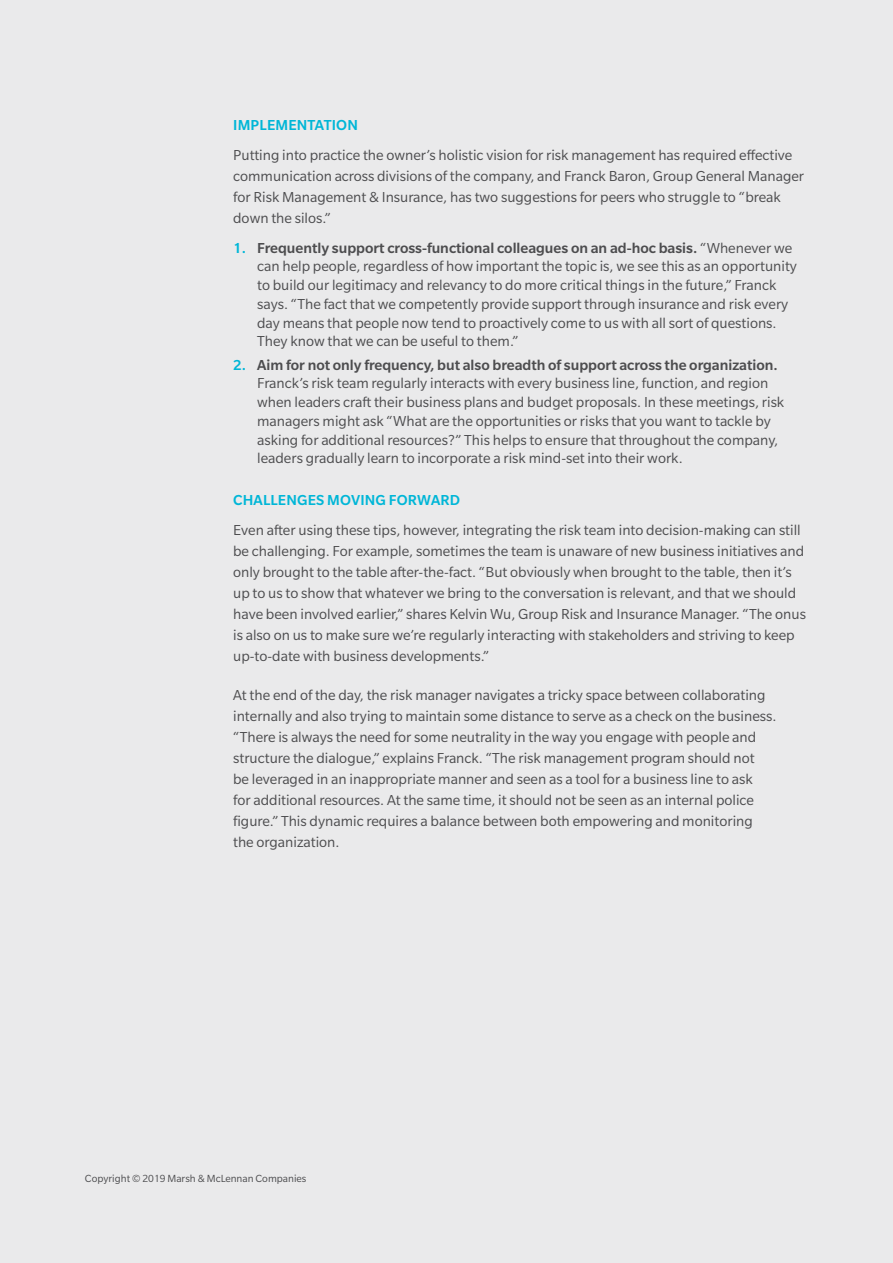
<style>
.page{position:relative;width:893px;height:1263px;background:#eaeaeb}
.page>*{position:absolute;margin:0;border:0;box-sizing:border-box;transform-origin:0 0}
.t1{font:15.75px/21px "Slate Pro";color:#4d4d4f}
.t2{font:500 15.75px "Slate Pro";letter-spacing:.01em;color:#00b6d7}
.t3{font:11.25px "Slate Pro";color:#4d4d4f}
.s1{font-weight:500;color:#00b6d7}
.s2{font-weight:500}
</style>
<div class="page">
<p class="t2" style="left:233px;top:117px;width:126px">IMPLEMENTATION</p>
<p class="t1" style="left:233px;top:145px;width:572px">Putting into practice the owner’s holistic vision for risk management has required effective communication across divisions of the company, and Franck Baron, Group General Manager for Risk Management &amp; Insurance, has two suggestions for peers who struggle to “break down the silos.”</p>
<p class="t1" style="left:257px;top:238px;width:541px;line-height:18.8px;text-indent:-24px"><span class="s1">1.</span> <span class="s2">Frequently support cross-functional colleagues on an ad-hoc basis.</span> “Whenever we can help people, regardless of how important the topic is, we see this as an opportunity to build our legitimacy and relevancy to do more critical things in the future,” Franck says. “The fact that we competently provide support through insurance and risk every day means that people now tend to proactively come to us with all sort of questions.<br>They know that we can be useful to them.”</p>
<p class="t1" style="left:257px;top:355px;width:529px;line-height:18.8px;text-indent:-24px"><span class="s1">2.</span> <span class="s2">Aim for not only frequency, but also breadth of support across the organization.<br></span>Franck’s risk team regularly interacts with every business line, function, and region when leaders craft their business plans and budget proposals. In these meetings, risk managers might ask “What are the opportunities or risks that you want to tackle by asking for additional resources?” This helps to ensure that throughout the company, leaders gradually learn to incorporate a risk mind-set into their work.</p>
<p class="t2" style="left:233px;top:492px;width:228px">CHALLENGES MOVING FORWARD</p>
<p class="t1" style="left:233px;top:520px;width:574px">Even after using these tips, however, integrating the risk team into decision-making can still be challenging. For example, sometimes the team is unaware of new business initiatives and only brought to the table after-the-fact. “But obviously when brought to the table, then it’s up to us to show that whatever we bring to the conversation is relevant, and that we should have been involved earlier,” shares Kelvin Wu, Group Risk and Insurance Manager. “The onus is also on us to make sure we’re regularly interacting with stakeholders and striving to keep up-to-date with business developments.”</p>
<p class="t1" style="left:233px;top:685px;width:545px">At the end of the day, the risk manager navigates a tricky space between collaborating internally and also trying to maintain some distance to serve as a check on the business. “There is always the need for some neutrality in the way you engage with people and structure the dialogue,” explains Franck. “The risk management program should not<br>be leveraged in an inappropriate manner and seen as a tool for a business line to ask<br>for additional resources. At the same time, it should not be seen as an internal police figure.” This dynamic requires a balance between both empowering and monitoring the organization.</p>
<p class="t3" style="left:85px;top:1173px;width:223px">Copyright © 2019 Marsh &amp; McLennan Companies</p>
</div>
